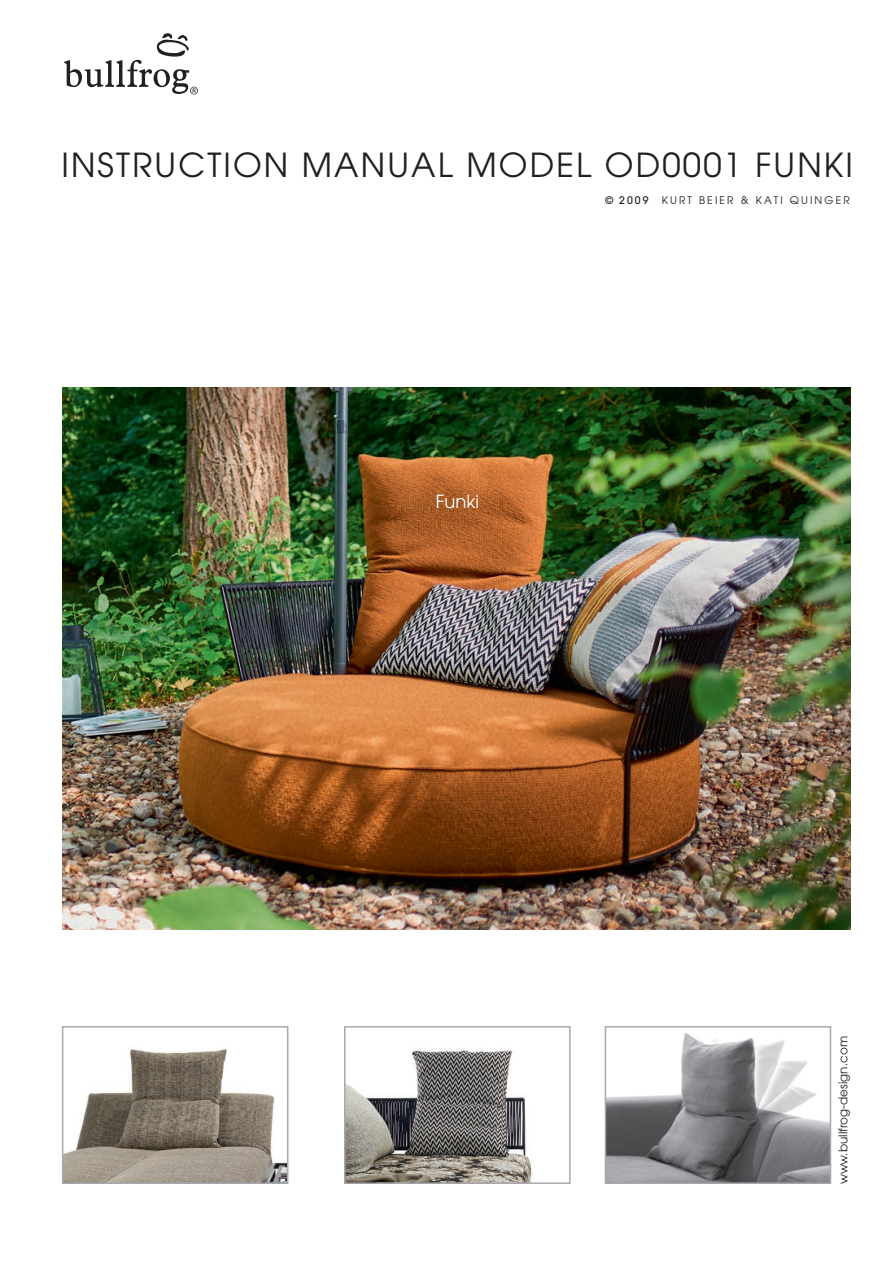
<style>
.page{position:relative;width:893px;height:1263px;background:#fff}
.page>*{position:absolute;margin:0;border:0;box-sizing:border-box;transform-origin:0 0}
.t1{font:33px "ITC Avant Garde Pro";letter-spacing:.065em;color:#231f20}
.t2{font:18px "ITC Avant Garde Pro";color:#fff}
.t3{font:12px "ITC Avant Garde Pro";color:#231f20}
.t4{font:10.5px "ITC Avant Garde Pro";letter-spacing:.2em;color:#231f20}
.t5{font:500 10.5px "ITC Avant Garde Pro";color:#231f20}
</style>
<div class="page">
<svg style="left:64px;top:33px;width:134px;height:61px"></svg>
<img style="left:608px;top:1033px;width:220px;height:148px">
<img style="left:65px;top:1048px;width:220px;height:133px">
<div style="left:62px;top:1026px;width:226px;height:158px;border:2px solid #a8a9ad"></div>
<img style="left:347px;top:1048px;width:185px;height:133px">
<div style="left:344px;top:1026px;width:227px;height:158px;border:2px solid #a8a9ad"></div>
<div style="left:605px;top:1026px;width:226px;height:158px;border:2px solid #a8a9ad"></div>
<img style="left:63px;top:387px;width:788px;height:543px">
<p class="t1" style="left:61px;top:144px;width:793px">INSTRUCTION MANUAL MODEL OD0001 FUNKI</p>
<p class="t2" style="left:436px;top:490px;width:45px">Funki</p>
<p class="t5" style="left:605px;top:193px;width:45px">© 2009</p>
<p class="t4" style="left:662px;top:193px;width:189px">KURT BEIER &amp; KATI QUINGER</p>
<p class="t3" style="left:836px;top:1184px;width:150px;rotate:-90deg">www.bullfrog-design.com</p>
</div>
